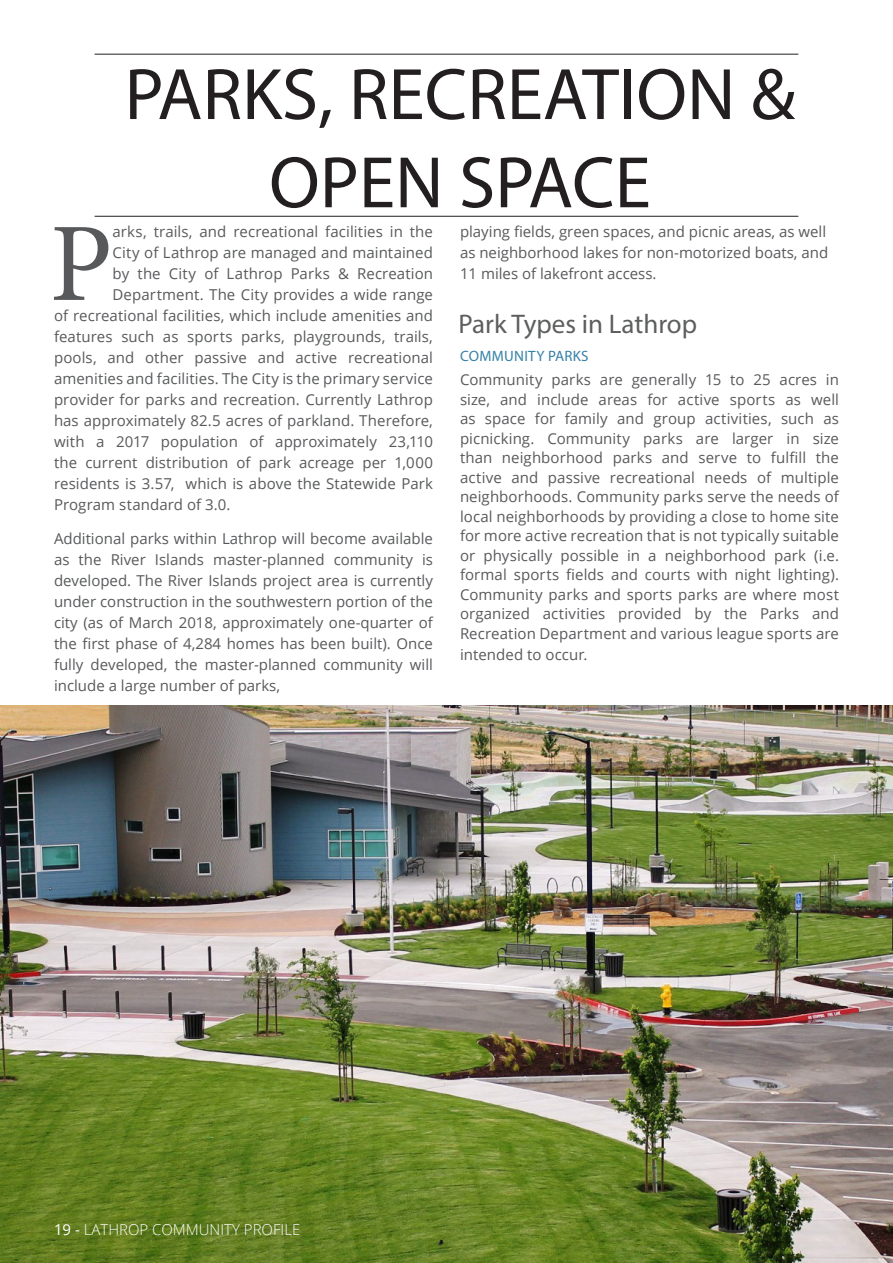
<style>
.page{position:relative;width:893px;height:1263px;background:#fff}
.page>*{position:absolute;margin:0;border:0;box-sizing:border-box;transform-origin:0 0}
.Body_CapitalStart{font:111.9px "Minion Pro";color:#58595b}
.t1{font:73.5px/88.2px "Myriad Pro";color:#231f20;text-align:center}
.t2{font:27px "Myriad Pro";color:#5d5f5e}
.Body_CapitalStart-2{font:15px/21px "Open Sans";letter-spacing:.005em;color:#58595b;text-align:justify}
.Body_Standard{font:15px/19.5px "Open Sans";color:#59595c}
.t3{font:300 15px "Open Sans";color:#fff}
.Header_2{font:15px "Myriad Pro";letter-spacing:.02em;color:#3781a6}
.s1{font-weight:400}
</style>
<div class="page">
<img style="left:0;top:705px;width:893px;height:558px">
<hr style="left:95px;top:54px;width:703px;height:1px;background:#231f20">
<hr style="left:95px;top:216px;width:703px;height:1px;background:#231f20">
<p class="t1" style="left:125px;top:49px;width:672px">PARKS, RECREATION &amp;<br>OPEN SPACE</p>
<p class="Body_Standard" style="left:460px;top:221px;width:370px;line-height:21px">playing fields, green spaces, and picnic areas, as well as neighborhood lakes for non-motorized boats, and<br>11 miles of lakefront access.</p>
<p class="Body_CapitalStart" style="left:50px;top:189px;width:65px">P</p>
<p class="Body_CapitalStart-2" style="left:113px;top:221px;width:322px">arks, trails, and recreational facilities in the</p>
<p class="Body_CapitalStart-2" style="left:113px;top:242px;width:322px">City of Lathrop are managed and maintained</p>
<p class="Body_CapitalStart-2" style="left:113px;top:263px;width:322px">by the City of Lathrop Parks &amp; Recreation</p>
<p class="Body_CapitalStart-2" style="left:113px;top:284px;width:322px">Department. The City provides a wide range</p>
<p class="Body_CapitalStart-2" style="left:54px;top:305px;width:380px">of recreational facilities, which include amenities and</p>
<p class="Body_CapitalStart-2" style="left:54px;top:326px;width:380px">features such as sports parks, playgrounds, trails,</p>
<p class="Body_CapitalStart-2" style="left:54px;top:347px;width:380px">pools, and other passive and active recreational</p>
<p class="Body_CapitalStart-2" style="left:54px;top:368px;width:380px">amenities and facilities. The City is the primary service</p>
<p class="Body_CapitalStart-2" style="left:54px;top:389px;width:380px">provider for parks and recreation. Currently Lathrop</p>
<p class="Body_CapitalStart-2" style="left:54px;top:410px;width:380px">has approximately 82.5 acres of parkland. Therefore,</p>
<p class="Body_CapitalStart-2" style="left:54px;top:431px;width:380px">with a 2017 population of approximately 23,110</p>
<p class="Body_CapitalStart-2" style="left:54px;top:452px;width:380px">the current distribution of park acreage per 1,000</p>
<p class="Body_CapitalStart-2" style="left:54px;top:473px;width:380px">residents is 3.57, which is above the Statewide Park</p>
<p class="Body_CapitalStart-2" style="left:54px;top:494px;width:178px">Program standard of 3.0.</p>
<p class="Body_CapitalStart-2" style="left:54px;top:527px;width:380px">Additional parks within Lathrop will become available as the River Islands master-planned community is developed. The River Islands project area is currently under construction in the southwestern portion of the city (as of March 2018, approximately one-quarter of the first phase of 4,284 homes has been built). Once fully developed, the master-planned community will include a large number of parks,</p>
<p class="t2" style="left:458px;top:307px;width:240px">Park Types in Lathrop</p>
<p class="Header_2" style="left:460px;top:347px;width:130px">COMMUNITY PARKS</p>
<p class="Body_Standard" style="left:460px;top:370px;width:380px;text-align:justify">Community parks are generally 15 to 25 acres in size, and include areas for active sports as well as space for family and group activities, such as picnicking. Community parks are larger in size than neighborhood parks and serve to fulfill the active and passive recreational needs of multiple neighborhoods. Community parks serve the needs of local neighborhoods by providing a close to home site for more active recreation that is not typically suitable or physically possible in a neighborhood park (i.e. formal sports fields and courts with night lighting).<br>Community parks and sports parks are where most organized activities provided by the Parks and Recreation Department and various league sports are</p>
<p class="Body_Standard" style="left:460px;top:644px;width:129px">intended to occur.</p>
<p class="t3" style="left:54px;top:1220px;width:248px"><span class="s1">19 -</span> LATHROP COMMUNITY PROFILE</p>
</div>
